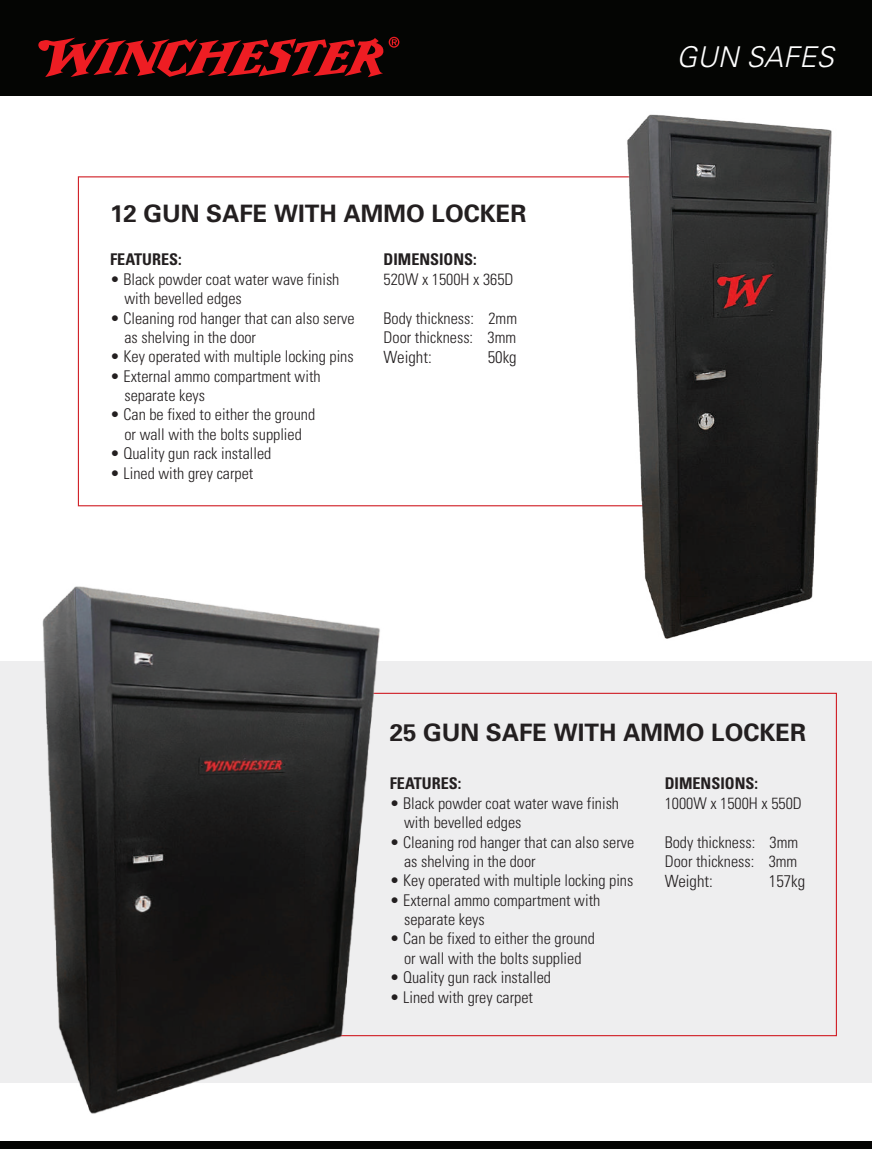
<style>
.page{position:relative;width:872px;height:1149px;background:#fff}
.page>*{position:absolute;margin:0;border:0;box-sizing:border-box;transform-origin:0 0}
.t1{font:italic 300 28.65px "Univers";color:#fff}
.t2{font:700 24px "Univers";color:#231f20}
.t3{font:300 condensed 16.8px "Univers";color:#231f20}
.t4{font:300 condensed 16.2px/19.4px "Univers";color:#231f20}
.t5{font:700 condensed 16.2px "Univers";color:#231f20}
</style>
<div class="page">
<div style="left:0;top:661px;width:872px;height:421px;background:#eeeeef"></div>
<div style="left:0;top:0;width:872px;height:96px;background:#040503"></div>
<svg style="left:38px;top:37px;width:361px;height:41px"></svg>
<img style="left:21px;top:586px;width:373px;height:528px">
<div style="left:0;top:1141px;width:872px;height:7px;background:#040503"></div>
<img style="left:625px;top:114px;width:207px;height:525px">
<h2 class="t2" style="left:110px;top:199px;width:418px">12 GUN SAFE WITH AMMO LOCKER</h2>
<p class="t5" style="left:110px;top:250px;width:73px">FEATURES:</p>
<p class="t4" style="left:124px;top:269px;width:216px;text-indent:-14px">• Black powder coat water wave finish with bevelled edges</p>
<p class="t4" style="left:124px;top:308px;width:232px;text-indent:-14px">• Cleaning rod hanger that can also serve as shelving in the door</p>
<p class="t4" style="left:110px;top:346px;width:245px">• Key operated with multiple locking pins</p>
<p class="t4" style="left:124px;top:366px;width:198px;text-indent:-14px">• External ammo compartment with separate keys</p>
<p class="t4" style="left:110px;top:404px;width:206px;text-align:center">• Can be fixed to either the ground or wall with the bolts supplied</p>
<p class="t4" style="left:110px;top:443px;width:163px">• Quality gun rack installed</p>
<p class="t4" style="left:110px;top:463px;width:145px">• Lined with grey carpet</p>
<p class="t5" style="left:383px;top:250px;width:95px">DIMENSIONS:</p>
<p class="t4" style="left:383px;top:269px;width:131px">520W x 1500H x 365D</p>
<p class="t4" style="left:383px;top:308px;width:135px">Body thickness: 2mm<br>Door thickness: 3mm</p>
<p class="t3" style="left:383px;top:347px;width:50px">Weight:</p>
<p class="t3" style="left:488px;top:347px;width:30px">50kg</p>
<h1 class="t1" style="left:676px;top:39px;width:159px">GUN SAFES</h1>
<h2 class="t2" style="left:390px;top:717px;width:418px">25 GUN SAFE WITH AMMO LOCKER</h2>
<p class="t5" style="left:390px;top:773px;width:73px">FEATURES:</p>
<p class="t4" style="left:404px;top:793px;width:216px;text-indent:-14px">• Black powder coat water wave finish with bevelled edges</p>
<p class="t4" style="left:404px;top:831px;width:232px;text-indent:-14px">• Cleaning rod hanger that can also serve as shelving in the door</p>
<p class="t4" style="left:390px;top:870px;width:245px">• Key operated with multiple locking pins</p>
<p class="t4" style="left:404px;top:889px;width:198px;text-indent:-14px">• External ammo compartment with separate keys</p>
<p class="t4" style="left:390px;top:928px;width:206px;text-align:center">• Can be fixed to either the ground or wall with the bolts supplied</p>
<p class="t4" style="left:390px;top:967px;width:163px">• Quality gun rack installed</p>
<p class="t4" style="left:390px;top:986px;width:145px">• Lined with grey carpet</p>
<p class="t5" style="left:664px;top:773px;width:95px">DIMENSIONS:</p>
<p class="t4" style="left:664px;top:793px;width:139px">1000W x 1500H x 550D</p>
<p class="t4" style="left:664px;top:831px;width:135px">Body thickness: 3mm<br>Door thickness: 3mm</p>
<p class="t3" style="left:664px;top:870px;width:50px">Weight:</p>
<p class="t3" style="left:769px;top:870px;width:38px">157kg</p>
</div>
